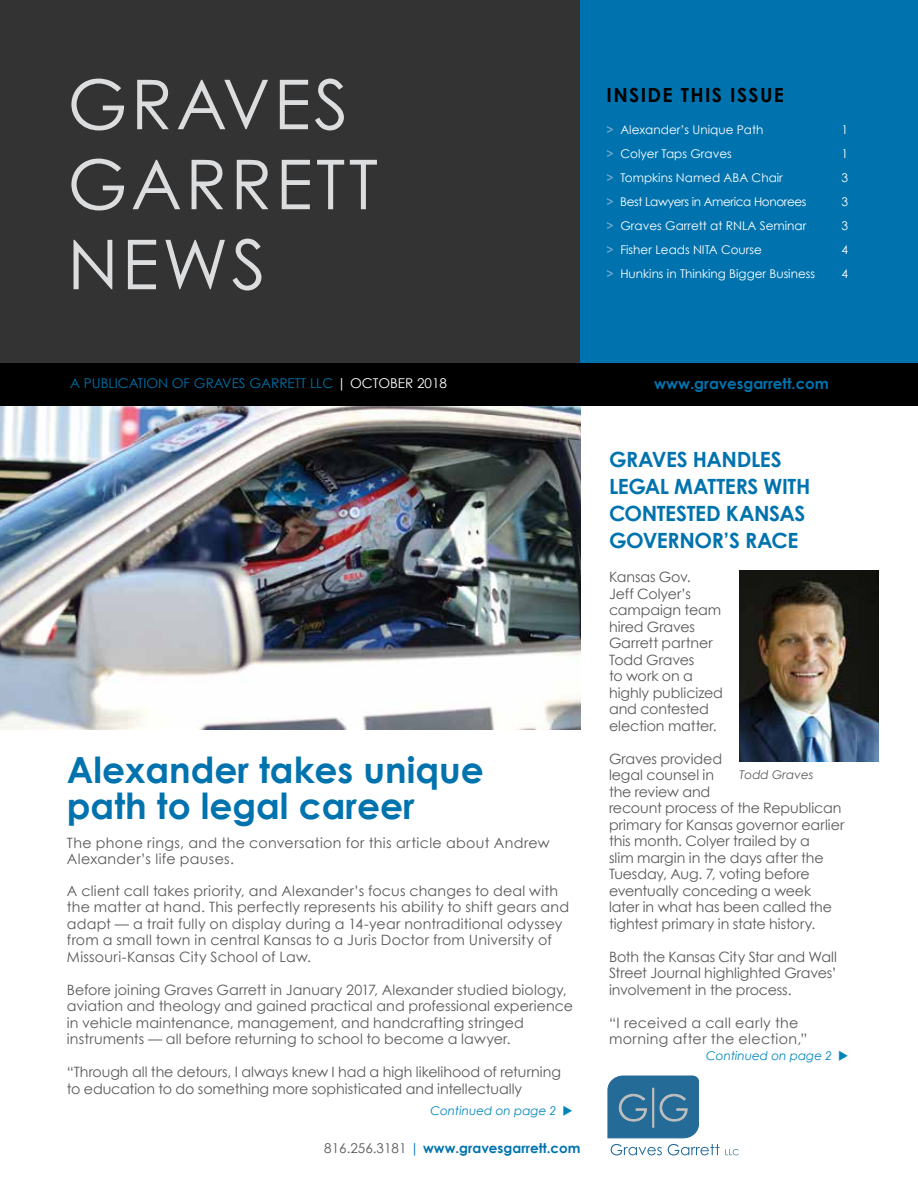
<style>
.page{position:relative;width:918px;height:1188px;background:#fff}
.page>*{position:absolute;margin:0;border:0;box-sizing:border-box;transform-origin:0 0}
.t1{font:68.85px/79.9px "Century Gothic";letter-spacing:.05em;color:#dcddde}
.t2{font:700 36px/36px "Century Gothic";color:#0073ae}
.t3{font:700 21px/27px "Century Gothic";letter-spacing:-.02em;color:#0073ae}
.t4{font:700 19.5px "Century Gothic";letter-spacing:.07em;color:#000}
.t5{font:700 15px "Century Gothic";color:#0073ae}
.t6{font:14.25px/16.5px "Century Gothic";letter-spacing:.005em;color:#58595b}
.t7{font:14.25px/16.5px "Century Gothic";letter-spacing:.025em;color:#58595b}
.t8{font:13.5px "Century Gothic";color:#0073ae}
.t9{font:700 13.5px "Century Gothic";color:#0073ae}
.t10{font:12px "Century Gothic";color:#fff}
.t11{font:italic 12px "Century Gothic";color:#0085bb}
.t12{font:12px "Century Gothic";letter-spacing:-.03em;color:#fff}
.t13{font:italic 12px "Century Gothic";color:#58595b}
.s1{font-weight:700;color:#6ea7d0}
.s2{color:#fff}
.s3{font-weight:400;color:#58595b}
.s4{font-weight:400}
</style>
<div class="page">
<img style="left:0;top:406px;width:580px;height:324px">
<div style="left:0;top:0;width:918px;height:391px;background:#333334"></div>
<div style="left:580px;top:0;width:338px;height:364px;background:#0073ae"></div>
<div style="left:0;top:364px;width:918px;height:42px;background:#000"></div>
<svg style="left:611px;top:1144px;width:51px;height:11px"></svg>
<svg style="left:668px;top:1144px;width:71px;height:11px"></svg>
<svg style="left:608px;top:1076px;width:91px;height:62px;background:#34749b"></svg>
<hr style="left:653px;top:1088px;width:1px;height:39px;background:#c0bfbe">
<img style="left:739px;top:571px;width:140px;height:190px">
<h1 class="t1" style="left:68px;top:63px;width:312px">GRAVES<br>GARRETT<br>NEWS</h1>
<h3 class="t4" style="left:607px;top:83px;width:179px">INSIDE THIS ISSUE</h3>
<p class="t10" style="left:607px;top:122px;width:158px"><span class="s1">&gt;</span> Alexander’s Unique Path</p>
<p class="t10" style="left:841px;top:122px;width:8px">1</p>
<p class="t10" style="left:607px;top:146px;width:127px"><span class="s1">&gt;</span> Colyer Taps Graves</p>
<p class="t10" style="left:841px;top:146px;width:8px">1</p>
<p class="t10" style="left:607px;top:170px;width:178px"><span class="s1">&gt;</span> Tompkins Named ABA Chair</p>
<p class="t10" style="left:841px;top:170px;width:8px">3</p>
<p class="t12" style="left:607px;top:194px;width:202px"><span class="s1">&gt;</span> Best Lawyers in America Honorees</p>
<p class="t10" style="left:841px;top:194px;width:8px">3</p>
<p class="t10" style="left:607px;top:218px;width:201px"><span class="s1">&gt;</span> Graves Garrett at RNLA Seminar</p>
<p class="t10" style="left:841px;top:218px;width:8px">3</p>
<p class="t10" style="left:607px;top:242px;width:157px"><span class="s1">&gt;</span> Fisher Leads NITA Course</p>
<p class="t10" style="left:841px;top:242px;width:8px">4</p>
<p class="t10" style="left:607px;top:266px;width:210px"><span class="s1">&gt;</span> Hunkins in Thinking Bigger Business</p>
<p class="t10" style="left:841px;top:266px;width:8px">4</p>
<p class="t8" style="left:70px;top:375px;width:378px">A PUBLICATION OF GRAVES GARRETT LLC <span class="s2">| OCTOBER 2018</span></p>
<p class="t5" style="left:654px;top:374px;width:176px">www.gravesgarrett.com</p>
<h2 class="t2" style="left:67px;top:751px;width:418px">Alexander takes unique path to legal career</h2>
<p class="t7" style="left:67px;top:834px;width:484px">The phone rings, and the conversation for this article about Andrew<br>Alexander’s life pauses.</p>
<p class="t6" style="left:67px;top:882px;width:504px">A client call takes priority, and Alexander’s focus changes to deal with the matter at hand. This perfectly represents his ability to shift gears and adapt — a trait fully on display during a 14-year nontraditional odyssey from a small town in central Kansas to a Juris Doctor from University of Missouri-Kansas City School of Law.</p>
<p class="t6" style="left:67px;top:981px;width:508px">Before joining Graves Garrett in January 2017, Alexander studied biology, aviation and theology and gained practical and professional experience in vehicle maintenance, management, and handcrafting stringed instruments — all before returning to school to become a lawyer.</p>
<p class="t6" style="left:67px;top:1063px;width:496px">“Through all the detours, I always knew I had a high likelihood of returning to education to do something more sophisticated and intellectually</p>
<p class="t11" style="left:430px;top:1104px;width:144px">Continued on page 2 ◆</p>
<p class="t9" style="left:324px;top:1140px;width:258px"><span class="s3">816.256.3181</span> <span class="s4">|</span> www.gravesgarrett.com</p>
<h3 class="t3" style="left:609px;top:446px;width:203px">GRAVES HANDLES<br>LEGAL MATTERS WITH<br>CONTESTED KANSAS<br>GOVERNOR’S RACE</h3>
<p class="t6" style="left:609px;top:568px;width:115px">Kansas Gov.<br>Jeff Colyer’s campaign team hired Graves<br>Garrett partner<br>Todd Graves<br>to work on a highly publicized and contested election matter.</p>
<p class="t6" style="left:609px;top:750px;width:237px">Graves provided<br>legal counsel in<br>the review and<br>recount process of the Republican primary for Kansas governor earlier this month. Colyer trailed by a<br>slim margin in the days after the<br>Tuesday, Aug. 7, voting before eventually conceding a week later in what has been called the tightest primary in state history.</p>
<p class="t6" style="left:609px;top:948px;width:230px;text-align:justify">Both the Kansas City Star and Wall Street Journal highlighted Graves’ involvement in the process.</p>
<p class="t7" style="left:609px;top:1014px;width:200px">“I received a call early the morning after the election,”</p>
<p class="t13" style="left:739px;top:767px;width:76px">Todd Graves</p>
<p class="t11" style="left:706px;top:1048px;width:144px">Continued on page 2 ◆</p>
</div>
